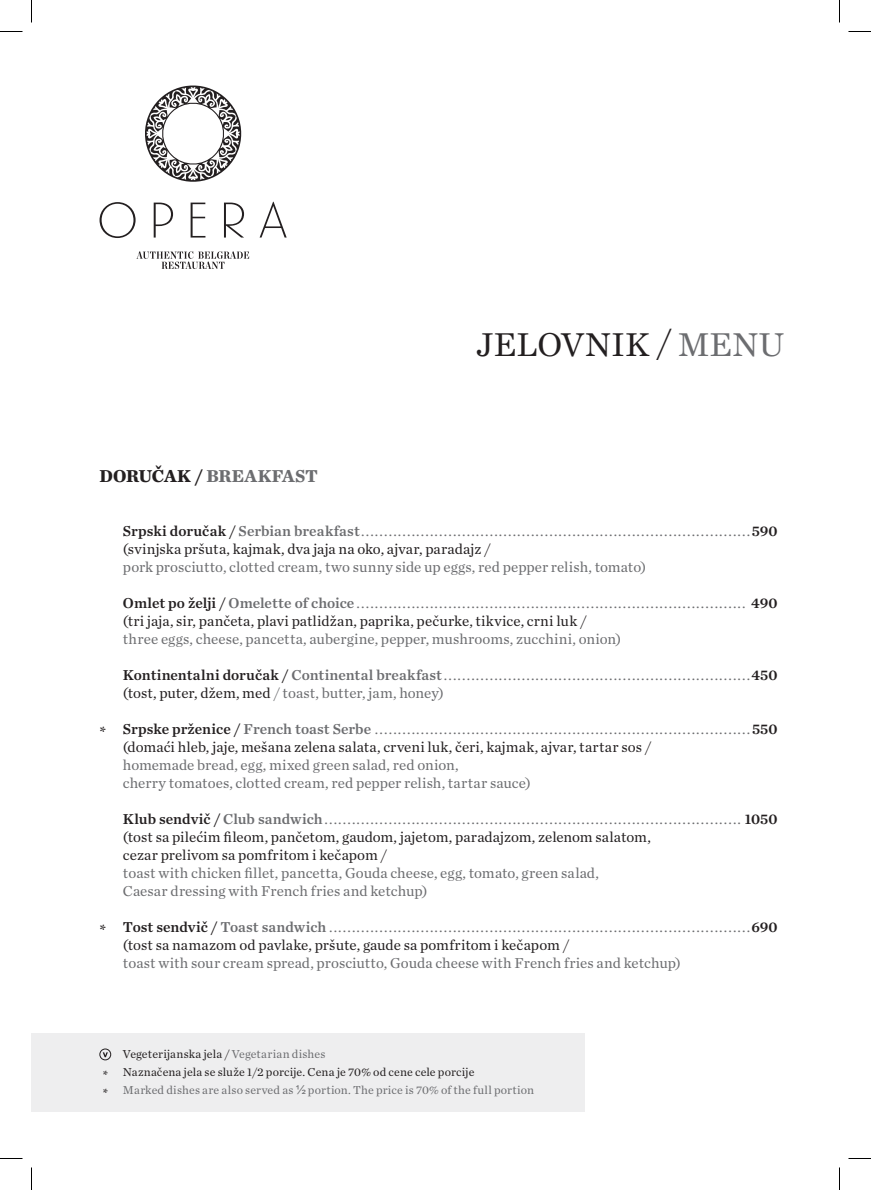
<style>
.page{position:relative;width:871px;height:1190px;background:#fff}
.page>*{position:absolute;margin:0;border:0;box-sizing:border-box;transform-origin:0 0}
.t1{font:34.5px "Chronicle Text G1";color:#231f20}
.t2{font:700 18px "Chronicle Text G1";letter-spacing:-.005em;color:#6c6d70}
.t3{font:15px/18px "Chronicle Text G1";letter-spacing:.005em;color:#6c6d70}
.t4{font:15px/18px "Chronicle Text G1";color:#231f20}
.t5{font:12px/18px "Chronicle Text G1";letter-spacing:.005em;color:#6c6d70}
.s1{color:#6c6d70}
.s2{color:#231f20}
.s3{font-family:"Chronicle Text G1 Semi";color:#231f20}
.s4{font-family:"Chronicle Text G1 Semi"}
.s5{font-family:"Chronicle Text G1 Semi";color:#6c6d70}
.s6{font-family:"Arial"}
</style>
<div class="page">
<div style="left:32px;top:1033px;width:553px;height:79px;background:#eeeeef"></div>
<div style="left:100px;top:1049px;width:11px;height:11px;border:1px solid #231f20;border-radius:50%"></div>
<svg style="left:103px;top:1052px;width:5px;height:5px"></svg>
<svg style="left:100px;top:202px;width:36px;height:36px"></svg>
<svg style="left:154px;top:203px;width:19px;height:35px"></svg>
<svg style="left:191px;top:203px;width:14px;height:35px"></svg>
<svg style="left:224px;top:203px;width:20px;height:35px"></svg>
<svg style="left:260px;top:202px;width:27px;height:36px"></svg>
<svg style="left:145px;top:85px;width:97px;height:97px"></svg>
<svg style="left:136px;top:251px;width:113px;height:18px"></svg>
<svg style="left:0;top:31px;width:22px;height:1px"></svg>
<svg style="left:848px;top:31px;width:23px;height:1px"></svg>
<svg style="left:0;top:1158px;width:22px;height:1px"></svg>
<svg style="left:848px;top:1158px;width:23px;height:1px"></svg>
<svg style="left:31px;top:0;width:1px;height:22px"></svg>
<svg style="left:31px;top:1167px;width:1px;height:23px"></svg>
<svg style="left:839px;top:0;width:1px;height:22px"></svg>
<svg style="left:839px;top:1167px;width:1px;height:23px"></svg>
<h1 class="t1" style="left:476px;top:318px;width:310px">JELOVNIK / <span class="s1">MENU</span></h1>
<p class="t2" style="left:100px;top:461px;width:220px"><span class="s2">DORUČAK /</span> BREAKFAST</p>
<p class="t3" style="left:123px;top:521px;width:656px"><span class="s3">Srpski doručak /</span> <span class="s4">Serbian breakfast</span>.....................................................................................<span class="s3">590 </span><span class="s2">(svinjska pršuta, kajmak, dva jaja na oko, ajvar, paradajz /</span></p>
<p class="t3" style="left:123px;top:557px;width:525px">pork prosciutto, clotted cream, two sunny side up eggs, red pepper relish, tomato)</p>
<p class="t3" style="left:123px;top:593px;width:656px"><span class="s3">Omlet po želji /</span> <span class="s4">Omelette of choice</span>..................................................................................... <span class="s3">490 </span><span class="s2">(tri jaja, sir, pančeta, plavi patlidžan, paprika, pečurke, tikvice, crni luk /</span></p>
<p class="t3" style="left:123px;top:629px;width:500px">three eggs, cheese, pancetta, aubergine, pepper, mushrooms, zucchini, onion)</p>
<p class="t3" style="left:123px;top:665px;width:656px"><span class="s3">Kontinentalni doručak /</span> <span class="s4">Continental breakfast</span>...................................................................<span class="s3">450 </span><span class="s2">(tost, puter, džem, med</span> / toast, butter, jam, honey)</p>
<p class="t3" style="left:123px;top:719px;width:656px;text-indent:-23px"><span class="s3">* Srpske prženice /</span> <span class="s4">French toast Serbe</span> ..................................................................................<span class="s3">550 </span><span class="s2">(domaći hleb, jaje, mešana zelena salata, crveni luk, čeri, kajmak, ajvar, tartar sos /</span></p>
<p class="t3" style="left:123px;top:755px;width:409px">homemade bread, egg, mixed green salad, red onion,<br>cherry tomatoes, clotted cream, red pepper relish, tartar sauce)</p>
<p class="t4" style="left:123px;top:809px;width:656px"><span class="s4">Klub sendvič /</span> <span class="s5">Club sandwich</span><span class="s1">...........................................................................................</span> <span class="s4">1050 </span>(tost sa pilećim fileom, pančetom, gaudom, jajetom, paradajzom, zelenom salatom,<br>cezar prelivom sa pomfritom i kečapom /</p>
<p class="t3" style="left:123px;top:863px;width:477px">toast with chicken fillet, pancetta, Gouda cheese, egg, tomato, green salad,<br>Caesar dressing with French fries and ketchup)</p>
<p class="t3" style="left:123px;top:917px;width:656px;text-indent:-23px"><span class="s3">* Tost sendvič /</span> <span class="s4">Toast sandwich</span>............................................................................................<span class="s3">690 </span><span class="s2">(tost sa namazom od pavlake, pršute, gaude sa pomfritom i kečapom /</span></p>
<p class="t3" style="left:123px;top:953px;width:559px">toast with sour cream spread, prosciutto, Gouda cheese with French fries and ketchup)</p>
<p class="t5" style="left:103px;top:1044px;width:433px;text-indent:20px"><span class="s2">Vegeterijanska jela /</span> Vegetarian dishes<br><span class="s3">*</span> <span class="s2">Naznačena jela se služe 1/2 porcije. Cena je 70% od cene cele porcije<br></span><span class="s3">*</span> Marked dishes are also served as <span class="s6">½</span> portion. The price is 70% of the full portion</p>
</div>
